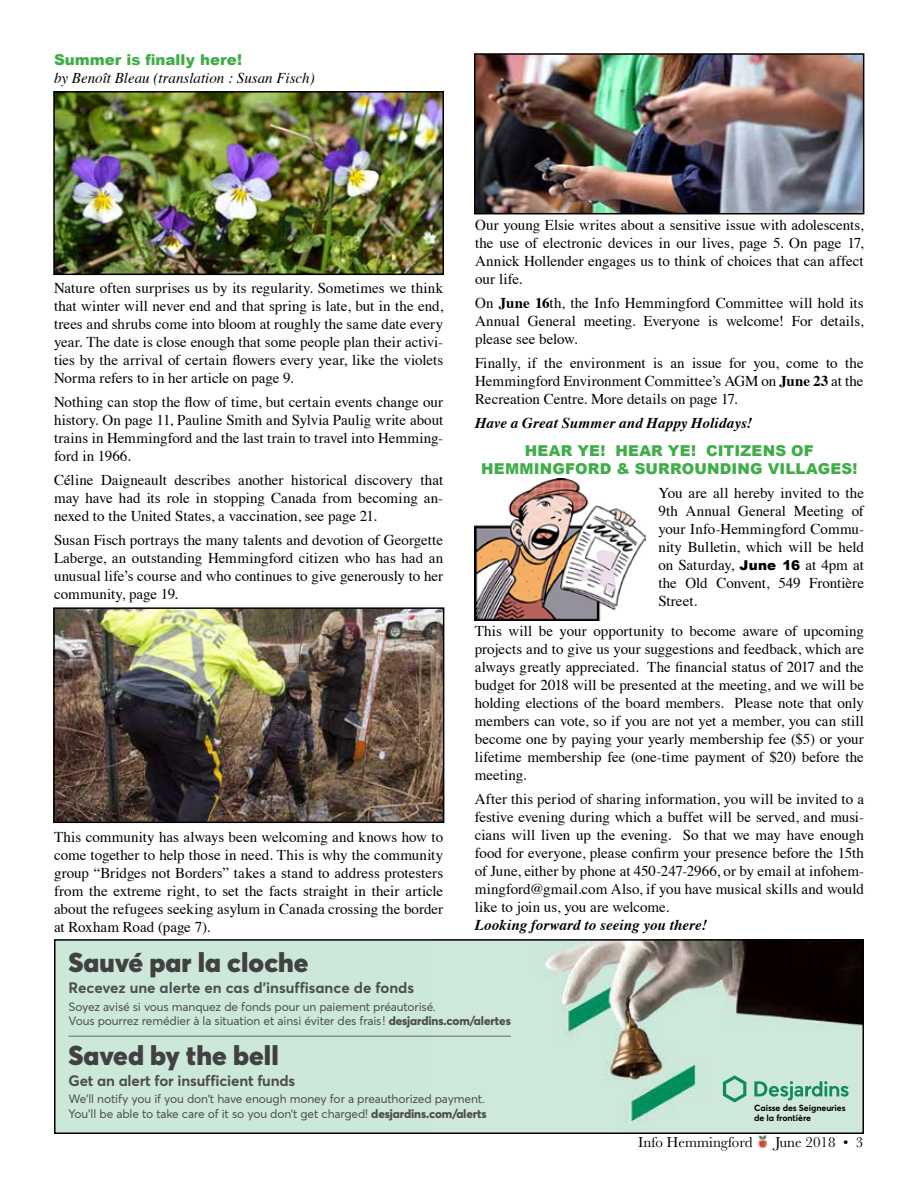
<style>
.page{position:relative;width:918px;height:1188px;background:#fff}
.page>*{position:absolute;margin:0;border:0;box-sizing:border-box;transform-origin:0 0}
.t1{font:900 27px "Averta";color:#414042}
.t2{font:15px/18px "Times";color:#000;text-align:justify}
.t3{font:900 15px/18px "Arial";letter-spacing:.01em;color:#41ad49;text-align:center}
.t4{font:700 15px "Averta";letter-spacing:-.01em;color:#4d4d4f}
.t5{font:italic 700 15px "Times";letter-spacing:.005em;color:#000}
.t6{font:italic 15px "Times";color:#000}
.t7{font:15px "Baskerville";color:#000}
.t8{font:12px/14.4px "Averta";letter-spacing:-.01em;color:#4d4d4f}
.t9{font:700 8.85px/9.4px "Averta";letter-spacing:-.01em;color:#000}
.s1{font-weight:700}
.s2{font-family:"Arial";font-weight:900;font-size:13.5px}
.s3{font-weight:800}
</style>
<div class="page">
<img style="left:475px;top:479px;width:170px;height:141px">
<svg style="left:759px;top:1136px;width:8px;height:11px"></svg>
<div style="left:55px;top:940px;width:808px;height:193px;background:#cbe8d9"></div>
<img style="left:432px;top:942px;width:429px;height:180px">
<svg style="left:723px;top:1075px;width:23px;height:27px"></svg>
<svg style="left:754px;top:1081px;width:95px;height:19px"></svg>
<hr style="left:69px;top:1036px;width:442px;height:1px;background:#656669">
<div style="left:54px;top:939px;width:810px;height:195px;border:2px solid #000"></div>
<img style="left:56px;top:94px;width:385px;height:178px">
<div style="left:53px;top:91px;width:391px;height:184px;border:2px solid #000"></div>
<img style="left:56px;top:610px;width:385px;height:210px">
<div style="left:53px;top:607px;width:391px;height:216px;border:2px solid #000"></div>
<img style="left:477px;top:56px;width:384px;height:155px">
<div style="left:474px;top:53px;width:390px;height:161px;border:2px solid #000"></div>
<p class="t3" style="left:54px;top:50px;width:189px">Summer is finally here!</p>
<p class="t6" style="left:54px;top:65px;width:262px">by Benoît Bleau (translation : Susan Fisch)</p>
<p class="t2" style="left:54px;top:277px;width:391px">Nature often surprises us by its regularity. Sometimes we think that winter will never end and that spring is late, but in the end, trees and shrubs come into bloom at roughly the same date every year. The date is close enough that some people plan their activi&shy;ties by the arrival of certain flowers every year, like the violets Norma refers to in her article on page 9.</p>
<p class="t2" style="left:54px;top:391px;width:391px">Nothing can stop the flow of time, but certain events change our history. On page 11, Pauline Smith and Sylvia Paulig write about trains in Hemmingford and the last train to travel into Hemming&shy;ford in 1966.</p>
<p class="t2" style="left:54px;top:469px;width:391px">Céline Daigneault describes another historical discovery that may have had its role in stopping Canada from becoming an&shy;nexed to the United States, a vaccination, see page 21.</p>
<p class="t2" style="left:54px;top:529px;width:391px">Susan Fisch portrays the many talents and devotion of Georgette Laberge, an outstanding Hemmingford citizen who has had an unusual life’s course and who continues to give generously to her community, page 19.</p>
<p class="t2" style="left:54px;top:826px;width:391px">This community has always been welcoming and knows how to come together to help those in need. This is why the community group “Bridges not Borders” takes a stand to address protesters from the extreme right, to set the facts straight in their article about the refugees seeking asylum in Canada crossing the border at Roxham Road (page 7).</p>
<p class="t2" style="left:475px;top:215px;width:390px">Our young Elsie writes about a sensitive issue with adolescents, the use of electronic devices in our lives, page 5. On page 17, Annick Hollender engages us to think of choices that can affect our life.</p>
<p class="t2" style="left:475px;top:293px;width:390px">On <span class="s1">June 16</span>th, the Info Hemmingford Committee will hold its Annual General meeting. Everyone is welcome! For details, please see below.</p>
<p class="t2" style="left:475px;top:353px;width:390px">Finally, if the environment is an issue for you, come to the Hemmingford Environment Committee’s AGM on <span class="s1">June 23</span> at the Recreation Centre. More details on page 17.</p>
<p class="t5" style="left:475px;top:409px;width:279px">Have a Great Summer and Happy Holidays!</p>
<p class="t3" style="left:481px;top:441px;width:378px">HEAR YE! HEAR YE! CITIZENS OF<br>HEMMINGFORD &amp; SURROUNDING VILLAGES!</p>
<p class="t2" style="left:658px;top:483px;width:207px">You are all hereby invited to the 9th Annual General Meeting of your Info-Hemmingford Commu&shy;nity Bulletin, which will be held on Saturday, <span class="s2">June 16</span> at 4pm at the Old Convent, 549 Frontière Street.</p>
<p class="t2" style="left:475px;top:621px;width:391px">This will be your opportunity to become aware of upcoming projects and to give us your suggestions and feedback, which are always greatly appreciated. The financial status of 2017 and the budget for 2018 will be presented at the meeting, and we will be holding elections of the board members. Please note that only members can vote, so if you are not yet a member, you can still become one by paying your yearly membership fee ($5) or your lifetime membership fee (one-time payment of $20) before the meeting.</p>
<p class="t2" style="left:475px;top:789px;width:391px">After this period of sharing information, you will be invited to a festive evening during which a buffet will be served, and musi&shy;cians will liven up the evening. So that we may have enough food for everyone, please confirm your presence before the 15th of June, either by phone at 450-247-2966, or by email at infohem&shy;mingford@gmail.com Also, if you have musical skills and would like to join us, you are welcome.</p>
<p class="t5" style="left:475px;top:911px;width:234px">Looking forward to seeing you there!</p>
<h1 class="t1" style="left:69px;top:945px;width:242px">Sauvé par la cloche</h1>
<p class="t4" style="left:69px;top:978px;width:347px">Recevez une alerte en cas d’insuffisance de fonds</p>
<p class="t8" style="left:69px;top:999px;width:444px">Soyez avisé si vous manquez de fonds pour un paiement préautorisé.<br>Vous pourrez remédier à la situation et ainsi éviter des frais ! <span class="s3">desjardins.com/alertes</span></p>
<h1 class="t1" style="left:69px;top:1038px;width:212px">Saved by the bell</h1>
<p class="t4" style="left:69px;top:1071px;width:228px">Get an alert for insufficient funds</p>
<p class="t8" style="left:69px;top:1092px;width:420px">We’ll notify you if you don’t have enough money for a preauthorized payment.<br>You’ll be able to take care of it so you don’t get charged! <span class="s3">desjardins.com/alerts</span></p>
<p class="t9" style="left:754px;top:1103px;width:93px">Caisse des Seigneuries de la frontière</p>
<p class="t7" style="left:638px;top:1132px;width:116px">Info Hemmingford</p>
<p class="t7" style="left:775px;top:1132px;width:90px">June 2018 • 3</p>
</div>
